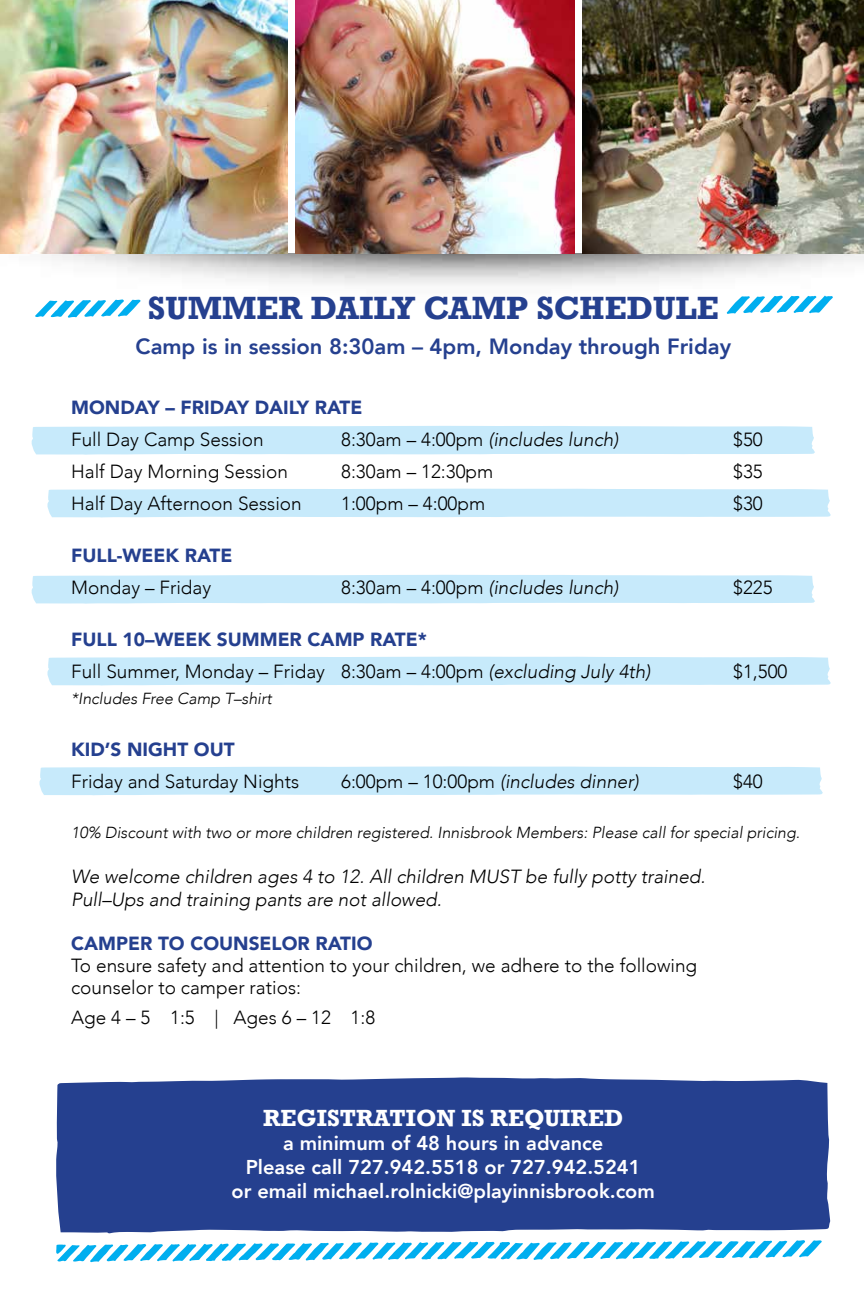
<style>
.page{position:relative;width:864px;height:1296px;background:#fff}
.page>*{position:absolute;margin:0;border:0;box-sizing:border-box;transform-origin:0 0}
.t1{font:700 33px "Rockwell";color:#25408f}
.t2{font:700 24px "Rockwell";color:#fff}
.t3{font:800 22px "Avenir";color:#25408f}
.t4{font:800 20px/24px "Avenir";color:#fff;text-align:center}
.t5{font:300 19px/32px "Avenir";color:#000}
.t6{font:italic 300 19px/23px "Avenir";color:#000}
.t7{font:900 19px "Avenir";color:#25408f}
.t8{font:italic 300 16px "Avenir";color:#000}
.s1{font-style:normal}
.s2{font-weight:900;color:#25408f}
.s3{font-style:italic}
</style>
<div class="page">
<img style="left:0;top:253px;width:864px;height:43px">
<div style="left:32px;top:426px;width:783px;height:29px;background:#c7eafb"></div>
<div style="left:48px;top:489px;width:783px;height:29px;background:#c7eafb"></div>
<div style="left:32px;top:575px;width:783px;height:29px;background:#c7eafb"></div>
<div style="left:48px;top:657px;width:783px;height:29px;background:#c7eafb"></div>
<div style="left:40px;top:766px;width:783px;height:29px;background:#c7eafb"></div>
<div style="left:56px;top:1077px;width:774px;height:157px;background:#25408f"></div>
<img style="left:295px;top:0;width:280px;height:253px">
<img style="left:582px;top:0;width:282px;height:253px">
<img style="left:0;top:0;width:287px;height:253px">
<svg style="left:56px;top:1240px;width:766px;height:22px"></svg>
<svg style="left:35px;top:299px;width:106px;height:19px"></svg>
<svg style="left:727px;top:296px;width:106px;height:18px"></svg>
<h1 class="t1" style="left:148px;top:288px;width:572px">SUMMER DAILY CAMP SCHEDULE</h1>
<p class="t3" style="left:136px;top:326px;width:597px">Camp is in session 8:30am – 4pm, Monday through Friday</p>
<p class="t7" style="left:71px;top:391px;width:293px">MONDAY – FRIDAY DAILY RATE</p>
<p class="t5" style="left:71px;top:424px;width:194px">Full Day Camp Session</p>
<p class="t6" style="left:341px;top:428px;width:279px"><span class="s1">8:30am – 4:00pm</span> (includes lunch)</p>
<p class="t5" style="left:733px;top:424px;width:31px">$50</p>
<p class="t5" style="left:71px;top:456px;width:218px">Half Day Morning Session</p>
<p class="t5" style="left:341px;top:456px;width:154px">8:30am – 12:30pm</p>
<p class="t5" style="left:733px;top:456px;width:31px">$35</p>
<p class="t5" style="left:71px;top:488px;width:232px">Half Day Afternoon Session</p>
<p class="t5" style="left:341px;top:488px;width:146px">1:00pm – 4:00pm</p>
<p class="t5" style="left:733px;top:488px;width:31px">$30</p>
<p class="t7" style="left:71px;top:539px;width:163px">FULL-WEEK RATE</p>
<p class="t5" style="left:71px;top:572px;width:142px">Monday – Friday</p>
<p class="t6" style="left:341px;top:576px;width:279px"><span class="s1">8:30am – 4:00pm</span> (includes lunch)</p>
<p class="t5" style="left:733px;top:572px;width:41px">$225</p>
<p class="t5" style="left:71px;top:624px;width:581px"><span class="s2">FULL 10–WEEK SUMMER CAMP RATE*<br></span>Full Summer, Monday – Friday 8:30am – 4:00pm <span class="s3">(excluding July 4th)</span></p>
<p class="t5" style="left:733px;top:656px;width:56px">$1,500</p>
<p class="t8" style="left:71px;top:689px;width:202px">*Includes Free Camp T–shirt</p>
<p class="t7" style="left:71px;top:733px;width:165px">KID’S NIGHT OUT</p>
<p class="t5" style="left:71px;top:766px;width:230px">Friday and Saturday Nights</p>
<p class="t6" style="left:341px;top:770px;width:299px"><span class="s1">6:00pm – 10:00pm</span> (includes dinner)</p>
<p class="t5" style="left:733px;top:766px;width:31px">$40</p>
<p class="t8" style="left:71px;top:823px;width:730px">10% Discount with two or more children registered. Innisbrook Members: Please call for special pricing.</p>
<p class="t6" style="left:71px;top:865px;width:636px">We welcome children ages 4 to 12. All children MUST be fully potty trained.<br>Pull–Ups and training pants are not allowed.</p>
<p class="t7" style="left:71px;top:927px;width:303px">CAMPER TO COUNSELOR RATIO</p>
<p class="t5" style="left:71px;top:954px;width:628px;line-height:22px">To ensure safety and attention to your children, we adhere to the following counselor to camper ratios:</p>
<p class="t5" style="left:71px;top:1001px;width:306px">Age 4 – 5 1:5 | Ages 6 – 12 1:8</p>
<p class="t2" style="left:263px;top:1104px;width:362px">REGISTRATION IS REQUIRED</p>
<p class="t4" style="left:231px;top:1130px;width:425px">a minimum of 48 hours in advance<br>Please call 727.942.5518 or 727.942.5241<br>or email michael.rolnicki@playinnisbrook.com</p>
</div>
